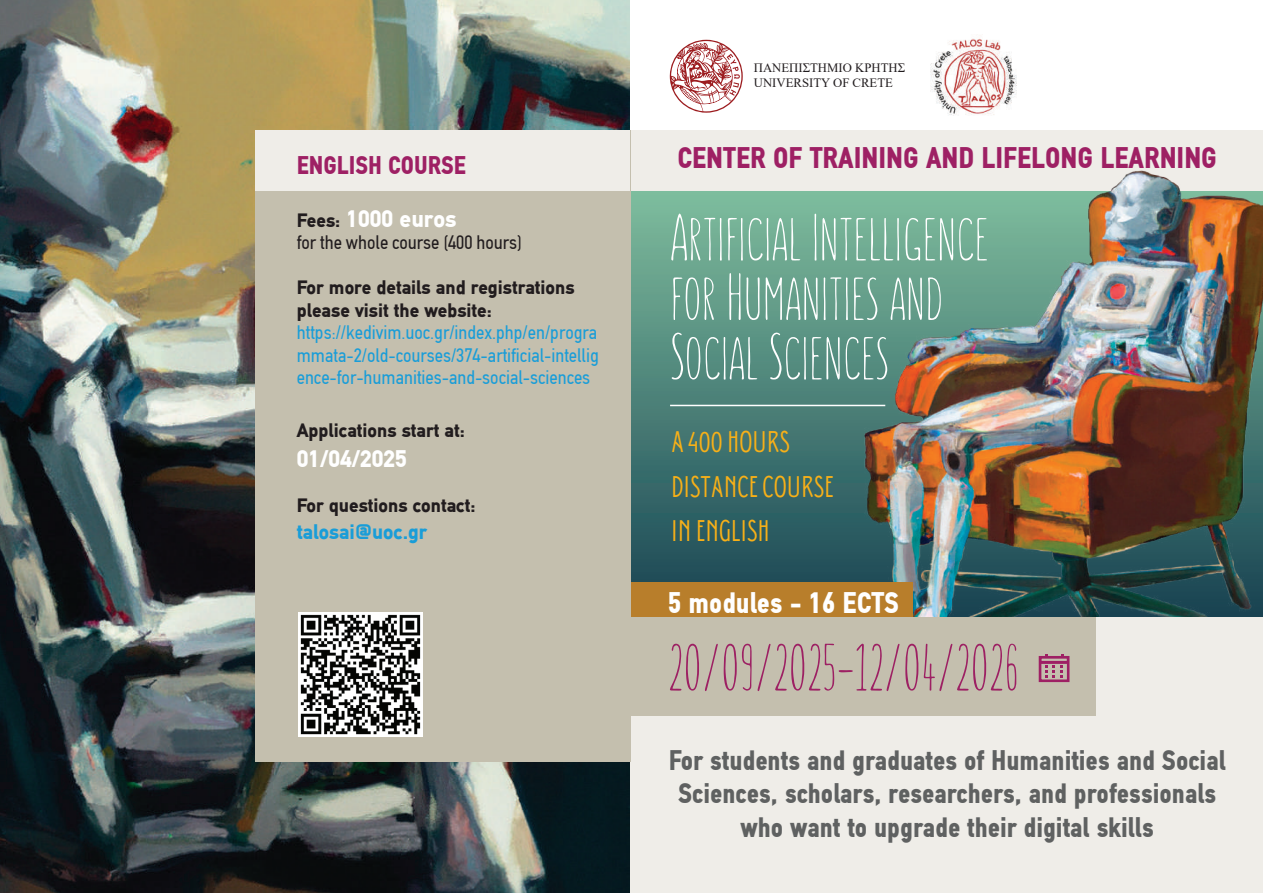
<style>
.page{position:relative;width:1263px;height:893px;background:#fff}
.page>*{position:absolute;margin:0;border:0;box-sizing:border-box;transform-origin:0 0}
.t1{font:66.9px/59.6px "Aka Acid Sunn";color:#fff}
.t2{font:66.9px "Aka Acid Sunn";color:#9d2063}
.t3{font:900 condensed 29.7px "PF Din Text";color:#9e2064}
.t4{font:29.7px/44.5px "Aka Acid Donau";color:#f8b018}
.t5{font:900 condensed 29.7px "PF Din Text";color:#fff}
.t6{font:900 condensed 28.2px/33.5px "PF Din Text";color:#5f6161;text-align:center}
.t7{font:900 condensed 25.5px "PF Din Text";color:#9e2064}
.t8{font:900 24px "PF Din Text";color:#fff}
.t9{font:900 21px "PF Din Text";color:#199dd8}
.t10{font:19.5px/22.5px "PF Din Text Condensed";color:#199dd8;text-align:justify}
.t11{font:900 19.5px/22.5px "PF Din Text";color:#211c1e}
.t12{font:19.5px "PF Din Text Condensed";color:#211c1e}
.t13{font:12.75px/15.3px "Times New Roman";color:#211c1e}
.s1{font-size:19.5px;color:#211c1e}
</style>
<div class="page">
<img style="left:930px;top:38px;width:86px;height:78px">
<div style="left:631px;top:191px;width:632px;height:427px;background:linear-gradient(to bottom,#7fbd9d,#164251)"></div>
<div style="left:630px;top:617px;width:633px;height:276px;background:#efede8"></div>
<svg style="left:670px;top:40px;width:73px;height:73px"></svg>
<div style="left:629px;top:617px;width:466px;height:99px;background:#c4bfae"></div>
<div style="left:631px;top:131px;width:632px;height:60px;background:#efede8"></div>
<img style="left:842px;top:170px;width:421px;height:447px">
<div style="left:629px;top:582px;width:284px;height:35px;background:#b87e2b"></div>
<div style="left:1039px;top:656px;width:30px;height:26px;border:2px solid #9e2064"></div>
<svg style="left:1039px;top:655px;width:30px;height:26px"></svg>
<hr style="left:670px;top:405px;width:215px;height:1px;background:#fff">
<img style="left:0;top:0;width:629px;height:893px">
<div style="left:256px;top:130px;width:375px;height:632px;background:#c4bfae"></div>
<div style="left:256px;top:131px;width:374px;height:60px;background:#efede8"></div>
<img style="left:298px;top:612px;width:124px;height:124px">
<p class="t7" style="left:297px;top:150px;width:171px">ΕΝGLISH COURSE</p>
<p class="t8" style="left:297px;top:204px;width:161px"><span class="s1">Fees:</span> 1000 euros</p>
<p class="t12" style="left:297px;top:231px;width:227px">for the whole course (400 hours)</p>
<p class="t11" style="left:297px;top:276px;width:279px">For more details and registrations please visit the website:</p>
<p class="t10" style="left:297px;top:321px;width:303px">https://kedivim.uoc.gr/index.php/en/progra mmata-2/old-courses/374-artificial-intellig ence-for-humanities-and-social-sciences</p>
<p class="t11" style="left:297px;top:418px;width:170px">Αpplications start at:</p>
<p class="t8" style="left:297px;top:444px;width:112px">01/04/2025</p>
<p class="t11" style="left:297px;top:493px;width:180px">For questions contact:</p>
<p class="t9" style="left:297px;top:519px;width:132px">talosai@uoc.gr</p>
<p class="t13" style="left:754px;top:59px;width:153px">ΠΑΝΕΠΙΣΤΗΜΙΟ ΚΡΗΤΗΣ<br>UNIVERSITY OF CRETE</p>
<p class="t3" style="left:677px;top:140px;width:541px">CENTER OF TRAINING AND LIFELONG LEARNING</p>
<h1 class="t1" style="left:670px;top:208px;width:320px">Artificial Intelligence for Humanities and<br>Social Sciences</h1>
<p class="t4" style="left:671px;top:419px;width:164px">A 400 HOURS<br>DISTANCE COURSE<br>IN ENGLISH</p>
<p class="t5" style="left:668px;top:585px;width:232px">5 modules - 16 ECTS</p>
<h1 class="t2" style="left:668px;top:632px;width:352px">20/09/2025-12/04/2026</h1>
<p class="t6" style="left:669px;top:743px;width:558px">For students and graduates of Humanities and Social<br>Sciences, scholars, researchers, and professionals who want to upgrade their digital skills</p>
</div>
